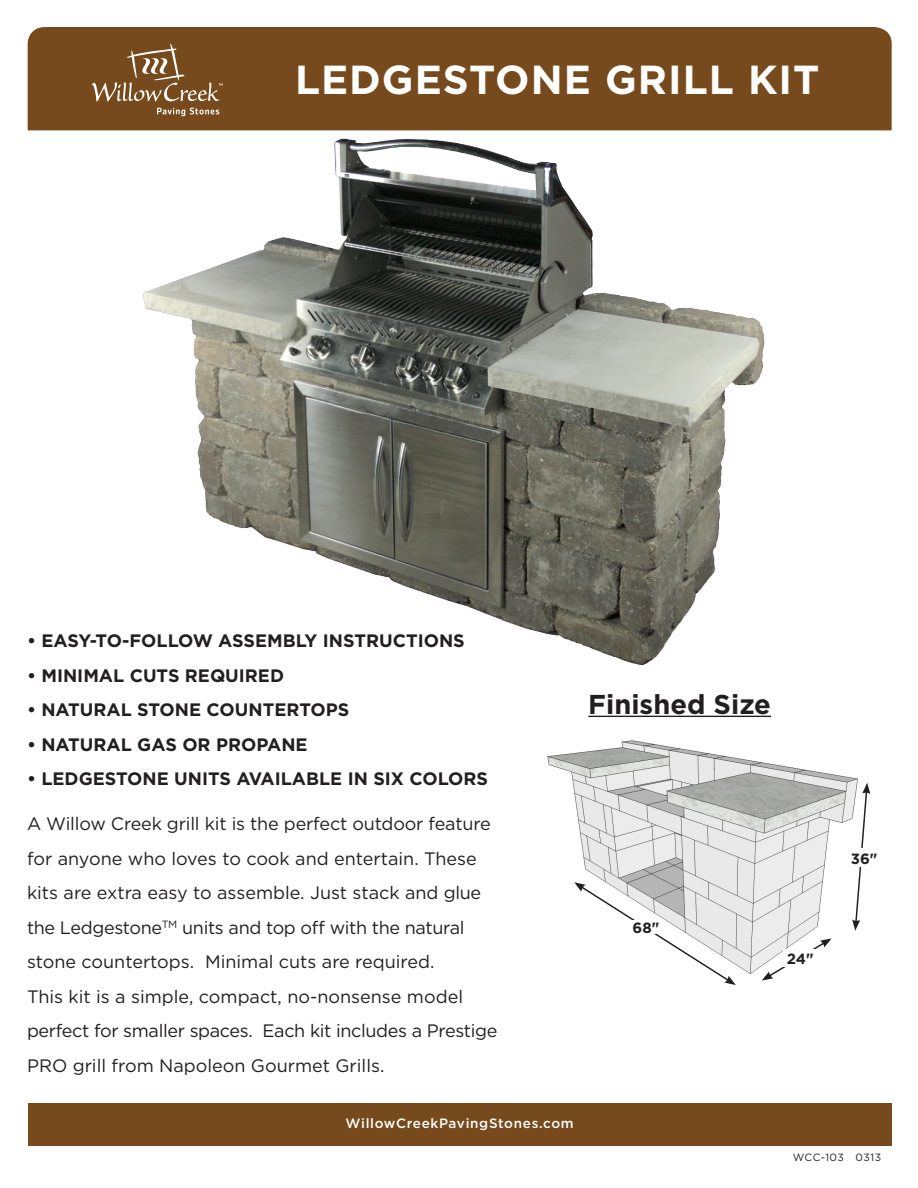
<style>
.page{position:relative;width:918px;height:1188px;background:#fff}
.page>*{position:absolute;margin:0;border:0;box-sizing:border-box;transform-origin:0 0}
.t1{font:700 40.5px "Gotham";letter-spacing:.025em;color:#fff}
.t2{font:700 27.3px "Gotham";color:#231f20}
.t3{font:18px/34.5px "Gotham";letter-spacing:-.01em;color:#231f20}
.t4{font:700 18px "Gotham";color:#231f20}
.t5{font:700 14.85px "Gotham";color:#231f20}
.t6{font:500 13.5px "Gotham";letter-spacing:.05em;color:#fff}
.t7{font:10.5px "Gotham";letter-spacing:.04em;color:#231f20}
</style>
<div class="page">
<img style="left:547px;top:740px;width:311px;height:234px">
<svg style="left:762px;top:938px;width:70px;height:43px"></svg>
<div style="left:783px;top:950px;width:34px;height:17px;background:#fff"></div>
<svg style="left:574px;top:882px;width:162px;height:103px"></svg>
<div style="left:630px;top:920px;width:32px;height:14px;background:#fff"></div>
<svg style="left:852px;top:783px;width:18px;height:148px"></svg>
<div style="left:837px;top:849px;width:55px;height:18px;background:#fff"></div>
<hr style="left:588px;top:716px;width:183px;height:1px;background:#231f20">
<div style="left:28px;top:1103px;width:864px;height:43px;background:#764a1c"></div>
<div style="left:28px;top:27px;width:864px;height:103px;background:#764a1c"></div>
<svg style="left:157px;top:108px;width:62px;height:8px"></svg>
<svg style="left:92px;top:44px;width:131px;height:57px;background:#88623a"></svg>
<img style="left:143px;top:138px;width:622px;height:528px">
<p class="t1" style="left:295px;top:53px;width:526px">LEDGESTONE GRILL KIT</p>
<p class="t4" style="left:27px;top:629px;width:439px">• EASY-TO-FOLLOW ASSEMBLY INSTRUCTIONS</p>
<p class="t4" style="left:27px;top:664px;width:259px">• MINIMAL CUTS REQUIRED</p>
<p class="t4" style="left:27px;top:698px;width:324px">• NATURAL STONE COUNTERTOPS</p>
<p class="t4" style="left:27px;top:733px;width:282px">• NATURAL GAS OR PROPANE</p>
<p class="t4" style="left:27px;top:767px;width:463px">• LEDGESTONE UNITS AVAILABLE IN SIX COLORS</p>
<p class="t3" style="left:27px;top:806px;width:465px">A Willow Creek grill kit is the perfect outdoor feature for anyone who loves to cook and entertain. These kits are extra easy to assemble. Just stack and glue the Ledgestone<sup>TM</sup> units and top off with the natural stone countertops. Minimal cuts are required.</p>
<p class="t3" style="left:27px;top:979px;width:472px">This kit is a simple, compact, no-nonsense model perfect for smaller spaces. Each kit includes a Prestige<br>PRO grill from Napoleon Gourmet Grills.</p>
<p class="t6" style="left:346px;top:1114px;width:230px">WillowCreekPavingStones.com</p>
<p class="t2" style="left:588px;top:686px;width:184px">Finished Size</p>
<p class="t5" style="left:633px;top:918px;width:28px">68"</p>
<p class="t5" style="left:787px;top:949px;width:28px">24"</p>
<p class="t5" style="left:851px;top:848px;width:28px">36"</p>
<p class="t7" style="left:793px;top:1150px;width:90px">WCC-103 0313</p>
</div>
